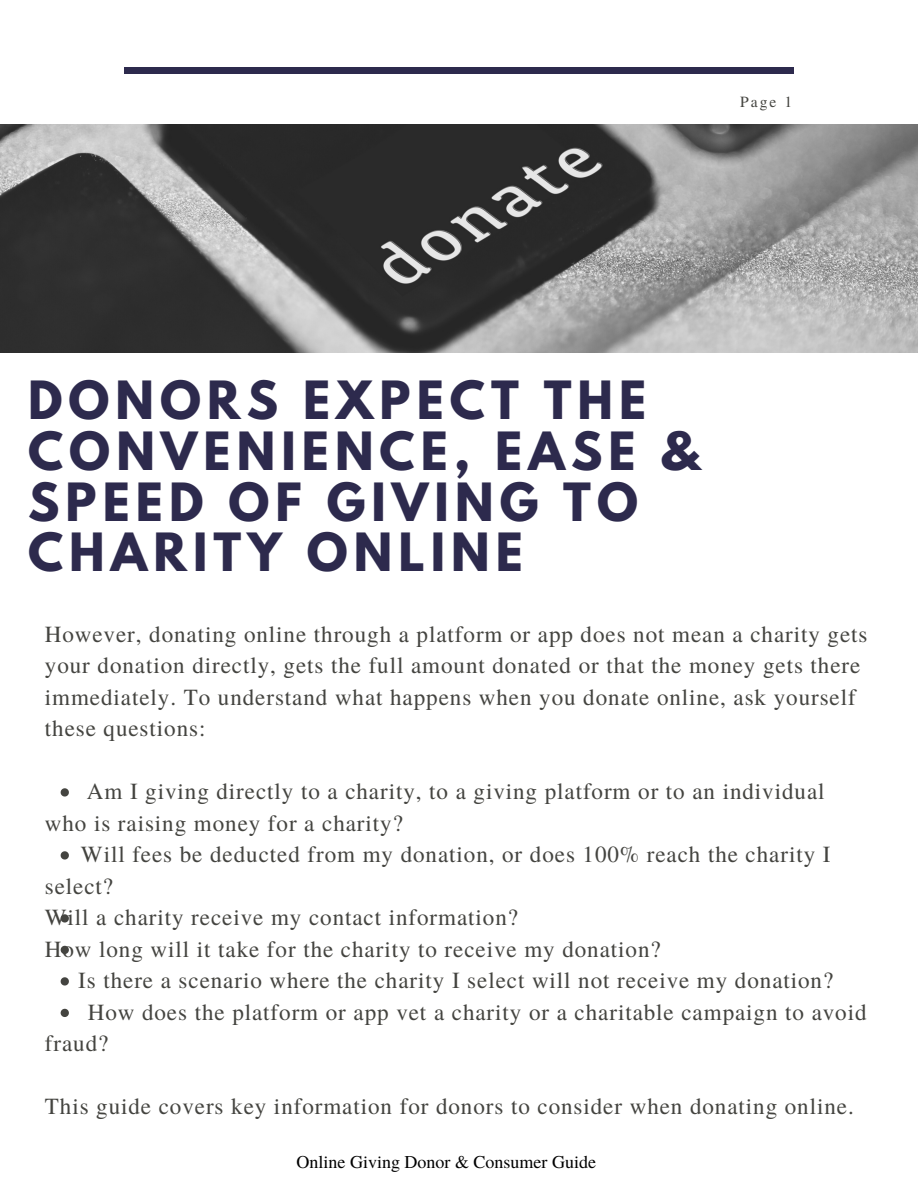
<style>
.page{position:relative;width:918px;height:1188px;background:#fff}
.page>*{position:absolute;margin:0;border:0;box-sizing:border-box;transform-origin:0 0}
.t1{font:700 46.65px/50.7px "League Spartan";letter-spacing:.13em;color:#2d2a4d}
.t2{font:23.1px/31.5px "Te X Gyre Termes";letter-spacing:.04em;color:#444440}
.t3{font:18px "Te X Gyre Termes";color:#000}
.t4{font:15.6px "Te X Gyre Termes";color:#444440}
</style>
<div class="page">
<img style="left:0;top:124px;width:918px;height:228px">
<svg style="left:61px;top:788px;width:8px;height:9px"></svg>
<svg style="left:61px;top:851px;width:8px;height:9px"></svg>
<svg style="left:61px;top:914px;width:8px;height:9px"></svg>
<svg style="left:61px;top:946px;width:8px;height:8px"></svg>
<svg style="left:61px;top:977px;width:8px;height:9px"></svg>
<svg style="left:61px;top:1009px;width:8px;height:8px"></svg>
<div style="left:124px;top:67px;width:669px;height:7px;background:#2d2a4d"></div>
<p class="t4" style="left:740px;top:90px;width:53px">Page 1</p>
<p class="t1" style="left:28px;top:381px;width:673px">DONORS EXPECT THE<br>CONVENIENCE, EASE &amp;<br>SPEED OF GIVING TO<br>CHARITY ONLINE</p>
<p class="t2" style="left:45px;top:617px;width:824px">However, donating online through a platform or app does not mean a charity gets your donation directly, gets the full amount donated or that the money gets there immediately. To understand what happens when you donate online, ask yourself these questions:</p>
<p class="t2" style="left:87px;top:775px;width:739px">Am I giving directly to a charity, to a giving platform or to an individual</p>
<p class="t2" style="left:45px;top:806px;width:360px">who is raising money for a charity?</p>
<p class="t2" style="left:81px;top:838px;width:751px">Will fees be deducted from my donation, or does 100% reach the charity I</p>
<p class="t2" style="left:45px;top:869px;width:70px">select?</p>
<p class="t2" style="left:45px;top:901px;width:475px">Will a charity receive my contact information?</p>
<p class="t2" style="left:45px;top:932px;width:617px">How long will it take for the charity to receive my donation?</p>
<p class="t2" style="left:78px;top:964px;width:757px">Is there a scenario where the charity I select will not receive my donation?</p>
<p class="t2" style="left:88px;top:995px;width:780px">How does the platform or app vet a charity or a charitable campaign to avoid</p>
<p class="t2" style="left:45px;top:1027px;width:65px">fraud?</p>
<p class="t2" style="left:45px;top:1090px;width:810px">This guide covers key information for donors to consider when donating online.</p>
<p class="t3" style="left:297px;top:1149px;width:301px">Online Giving Donor &amp; Consumer Guide</p>
</div>
